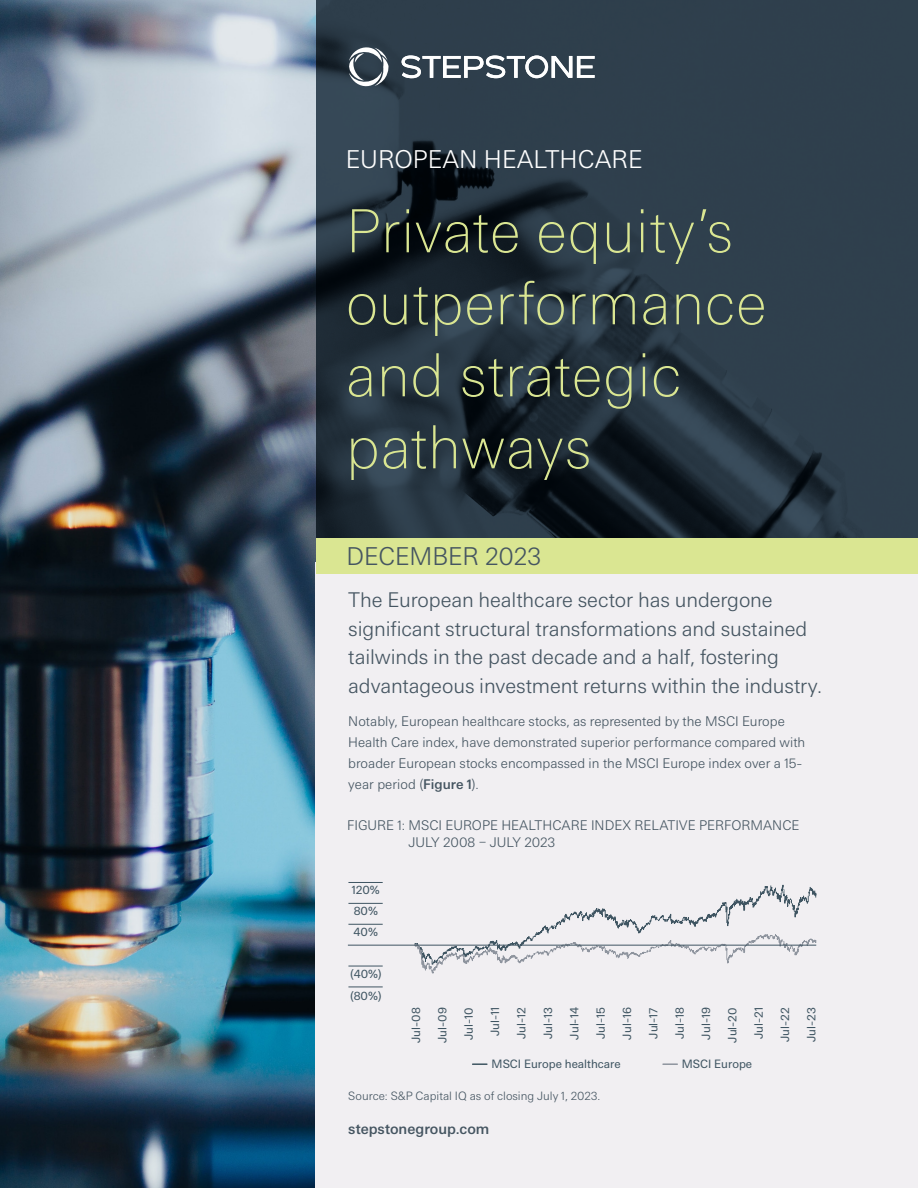
<style>
.page{position:relative;width:918px;height:1188px;background:#fff}
.page>*{position:absolute;margin:0;border:0;box-sizing:border-box;transform-origin:0 0}
.Heading_1__WP{font:100 61.5px/72px "Octave";color:#dae692}
.Heading_3__WP{font:300 25.5px "Octave";color:#fff}
.Subtitle_2__WP{font:300 25.5px "Octave";color:#455561}
.Heading_3__WP-2{font:300 21px/28.5px "Octave";letter-spacing:-.005em;color:#455561}
.URL__WP{font:500 15px "Octave";color:#455561}
.Body__WP{font:300 13.8px/21px "Octave";color:#455561}
.Heading_4__WP{font:300 13.8px/16.6px "Octave";color:#455561}
.t1{font:12px/26.4px "Octave";color:#3f5562;text-align:center}
.Captions_Footnotes__WP{font:300 12px "Octave";color:#455561}
.s1{font-weight:500}
</style>
<div class="page">
<img style="left:0;top:0;width:316px;height:1188px">
<svg style="left:316px;top:0;width:602px;height:538px;fill:#2f3f4c"></svg>
<svg style="left:402px;top:56px;width:193px;height:22px"></svg>
<svg style="left:349px;top:47px;width:41px;height:39px"></svg>
<div style="left:316px;top:562px;width:602px;height:626px;background:#f1eff2"></div>
<svg style="left:415px;top:885px;width:401px;height:89px"></svg>
<svg style="left:473px;top:1063px;width:14px;height:2px"></svg>
<svg style="left:663px;top:1063px;width:14px;height:2px"></svg>
<hr style="left:348px;top:945px;width:468px;height:1px;background:#3f5562">
<hr style="left:348px;top:987px;width:35px;height:1px;background:#3f5562">
<hr style="left:348px;top:966px;width:35px;height:1px;background:#3f5562">
<hr style="left:348px;top:924px;width:35px;height:1px;background:#3f5562">
<hr style="left:348px;top:903px;width:35px;height:1px;background:#3f5562">
<hr style="left:348px;top:882px;width:35px;height:1px;background:#3f5562">
<div style="left:316px;top:538px;width:602px;height:36px;background:#dae692"></div>
<p class="Heading_3__WP" style="left:346px;top:143px;width:298px">EUROPEAN HEALTHCARE</p>
<p class="Heading_1__WP" style="left:346px;top:194px;width:423px">Private equity’s outperformance and strategic pathways</p>
<p class="Subtitle_2__WP" style="left:346px;top:539px;width:196px">DECEMBER 2023</p>
<p class="Heading_3__WP-2" style="left:348px;top:585px;width:475px">The European healthcare sector has undergone significant structural transformations and sustained tailwinds in the past decade and a half, fostering advantageous investment returns within the industry.</p>
<p class="Body__WP" style="left:348px;top:710px;width:459px">Notably, European healthcare stocks, as represented by the MSCI Europe Health Care index, have demonstrated superior performance compared with broader European stocks encompassed in the MSCI Europe index over a 15- year period (<span class="s1">Figure 1</span>).</p>
<p class="Heading_4__WP" style="left:408px;top:817px;width:392px;text-indent:-61px">FIGURE 1: MSCI EUROPE HEALTHCARE INDEX RELATIVE PERFORMANCE<br>JULY 2008 – JULY 2023</p>
<p class="t1" style="left:352px;top:877px;width:30px">120%</p>
<p class="t1" style="left:354px;top:898px;width:26px">80%</p>
<p class="t1" style="left:354px;top:919px;width:26px">40%</p>
<p class="t1" style="left:350px;top:961px;width:33px">(40%)</p>
<p class="t1" style="left:350px;top:982px;width:33px">(80%)</p>
<p class="t1" style="left:403px;top:1043px;width:37px;rotate:-90deg">Jul-08<br>Jul-09<br>Jul-10<br>Jul-11<br>Jul-12<br>Jul-13<br>Jul-14<br>Jul-15<br>Jul-16<br>Jul-17<br>Jul-18<br>Jul-19<br>Jul-20<br>Jul-21<br>Jul-22<br>Jul-23</p>
<p class="t1" style="left:492px;top:1050px;width:131px">MSCI Europe healthcare</p>
<p class="t1" style="left:682px;top:1050px;width:72px">MSCI Europe</p>
<p class="Captions_Footnotes__WP" style="left:348px;top:1088px;width:253px">Source: S&amp;P Capital IQ as of closing July 1, 2023.</p>
<p class="URL__WP" style="left:348px;top:1119px;width:143px">stepstonegroup.com</p>
</div>
